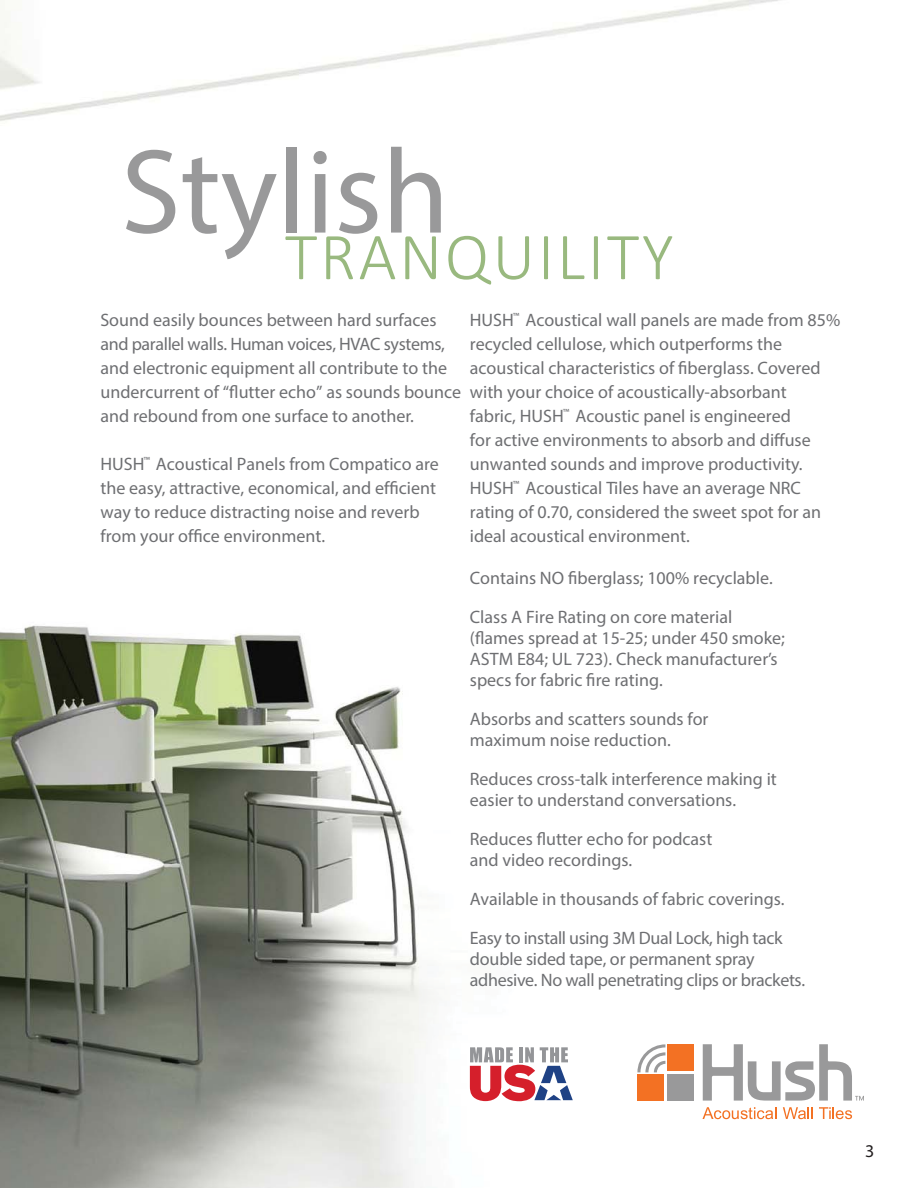
<style>
.page{position:relative;width:918px;height:1188px;background:#fff}
.page>*{position:absolute;margin:0;border:0;box-sizing:border-box;transform-origin:0 0}
.t1{font:120.9px "Housegrind Personal Use Only";color:#99999a}
.t2{font:300 67.5px "Calibri";letter-spacing:.04em;color:#99b97f}
.t3{font:condensed 18px/24px "Univers";color:#6e6f72}
.t4{font:condensed 18px/21px "Univers";letter-spacing:-.02em;color:#6e6f72}
.t5{font:18px "Myriad Pro";color:#231f20}
</style>
<div class="page">
<img style="left:0;top:0;width:853px;height:1188px">
<div style="left:667px;top:1075px;width:26px;height:26px;background:#99999a"></div>
<svg style="left:637px;top:1044px;width:28px;height:28px"></svg>
<div style="left:637px;top:1075px;width:27px;height:26px;background:#f37123"></div>
<div style="left:667px;top:1044px;width:26px;height:26px;background:#f37123"></div>
<svg style="left:702px;top:1107px;width:75px;height:12px"></svg>
<svg style="left:783px;top:1107px;width:30px;height:12px"></svg>
<svg style="left:819px;top:1107px;width:33px;height:12px"></svg>
<svg style="left:703px;top:1044px;width:161px;height:57px"></svg>
<img style="left:419px;top:519px;width:427px;height:521px">
<svg style="left:470px;top:1047px;width:103px;height:54px"></svg>
<h1 class="t1" style="left:121px;top:120px;width:330px">Stylish</h1>
<h2 class="t2" style="left:285px;top:228px;width:390px">TRANQUILITY</h2>
<p class="t3" style="left:100px;top:309px;width:362px">Sound easily bounces between hard surfaces and parallel walls. Human voices, HVAC systems, and electronic equipment all contribute to the undercurrent of “flutter echo” as sounds bounce and rebound from one surface to another.</p>
<p class="t3" style="left:100px;top:453px;width:340px">HUSH<sup>™</sup> Acoustical Panels from Compatico are the easy, attractive, economical, and efficient way to reduce distracting noise and reverb from your office environment.</p>
<p class="t3" style="left:470px;top:309px;width:372px">HUSH<sup>™</sup> Acoustical wall panels are made from 85% recycled cellulose, which outperforms the acoustical characteristics of fiberglass. Covered with your choice of acoustically-absorbant<br>fabric, HUSH<sup>™</sup> Acoustic panel is engineered<br>for active environments to absorb and diffuse unwanted sounds and improve productivity.<br>HUSH<sup>™</sup> Acoustical Tiles have an average NRC rating of 0.70, considered the sweet spot for an ideal acoustical environment.</p>
<p class="t3" style="left:470px;top:560px;width:304px;line-height:39px">Contains NO fiberglass; 100% recyclable.<br>Class A Fire Rating on core material</p>
<p class="t3" style="left:470px;top:629px;width:317px;line-height:21px">(flames spread at 15-25; under 450 smoke;<br>ASTM E84; UL 723). Check manufacturer’s specs for fabric fire rating.</p>
<p class="t3" style="left:470px;top:710px;width:240px;line-height:21px">Absorbs and scatters sounds for maximum noise reduction.</p>
<p class="t3" style="left:470px;top:770px;width:309px;line-height:21px">Reduces cross-talk interference making it easier to understand conversations.</p>
<p class="t3" style="left:470px;top:830px;width:244px;line-height:21px">Reduces flutter echo for podcast and video recordings.</p>
<p class="t3" style="left:470px;top:881px;width:316px;line-height:39px">Available in thousands of fabric coverings.<br>Easy to install using 3M Dual Lock, high tack</p>
<p class="t4" style="left:470px;top:950px;width:337px">double sided tape, or permanent spray adhesive. No wall penetrating clips or brackets.</p>
<p class="t5" style="left:865px;top:1140px;width:11px">3</p>
</div>
